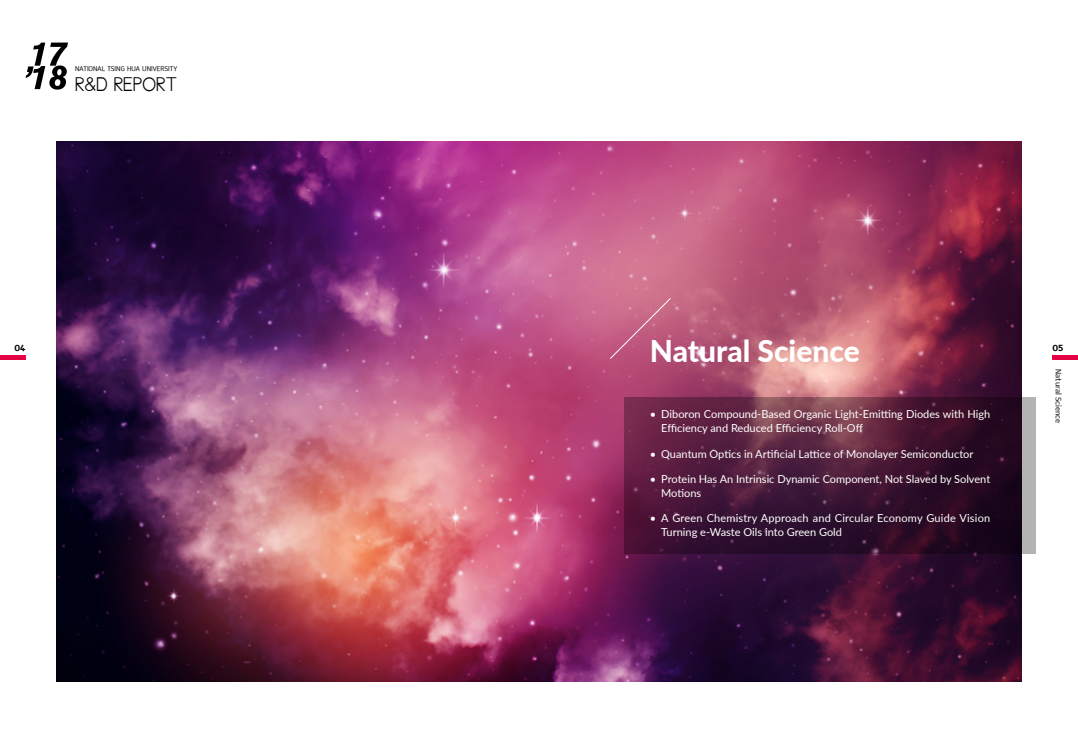
<style>
.page{position:relative;width:1078px;height:738px;background:#fff}
.page>*{position:absolute;margin:0;border:0;box-sizing:border-box;transform-origin:0 0}
.t1{font:900 30px "Lato";color:#fff}
.t2{font:20px "New Cicle Semi";color:#000}
.t3{font:11px/14px "Lato";color:#fff}
.t4{font:700 9px "Anomoly";color:#000}
.t5{font:8px "Anomoly";color:#000}
.t6{font:7px "Anomoly";color:#000}
</style>
<div class="page">
<svg style="left:26px;top:43px;width:42px;height:47px"></svg>
<div style="left:0;top:354px;width:26px;height:5px;background:#e60044"></div>
<div style="left:1052px;top:354px;width:25px;height:5px;background:#e60044"></div>
<img style="left:57px;top:142px;width:963px;height:538px">
<svg style="left:608px;top:297px;width:63px;height:63px;background:#c46385"></svg>
<svg style="left:624px;top:397px;width:411px;height:156px;background:#481d38"></svg>
<p class="t6" style="left:75px;top:65px;width:104px">NATIONAL TSING HUA UNIVERSITY</p>
<h2 class="t2" style="left:75px;top:73px;width:104px">R&amp;D REPORT</h2>
<h1 class="t1" style="left:649px;top:329px;width:211px">Natural Science</h1>
<p class="t4" style="left:14px;top:342px;width:13px">04</p>
<p class="t4" style="left:1052px;top:342px;width:12px">05</p>
<p class="t3" style="left:661px;top:406px;width:330px;text-indent:-11px">• Diboron Compound-Based Organic Light-Emitting Diodes with High<br>Efficiency and Reduced Efficiency Roll-Off</p>
<p class="t3" style="left:649px;top:446px;width:325px">• Quantum Optics in Artificial Lattice of Monolayer Semiconductor</p>
<p class="t3" style="left:661px;top:471px;width:330px;text-indent:-11px">• Protein Has An Intrinsic Dynamic Component, Not Slaved by Solvent<br>Motions</p>
<p class="t3" style="left:661px;top:510px;width:330px;text-indent:-11px">• A Green Chemistry Approach and Circular Economy Guide Vision<br>Turning e-Waste Oils into Green Gold</p>
<p class="t5" style="left:1062px;top:369px;width:55px;rotate:90deg">Natural Science</p>
</div>
